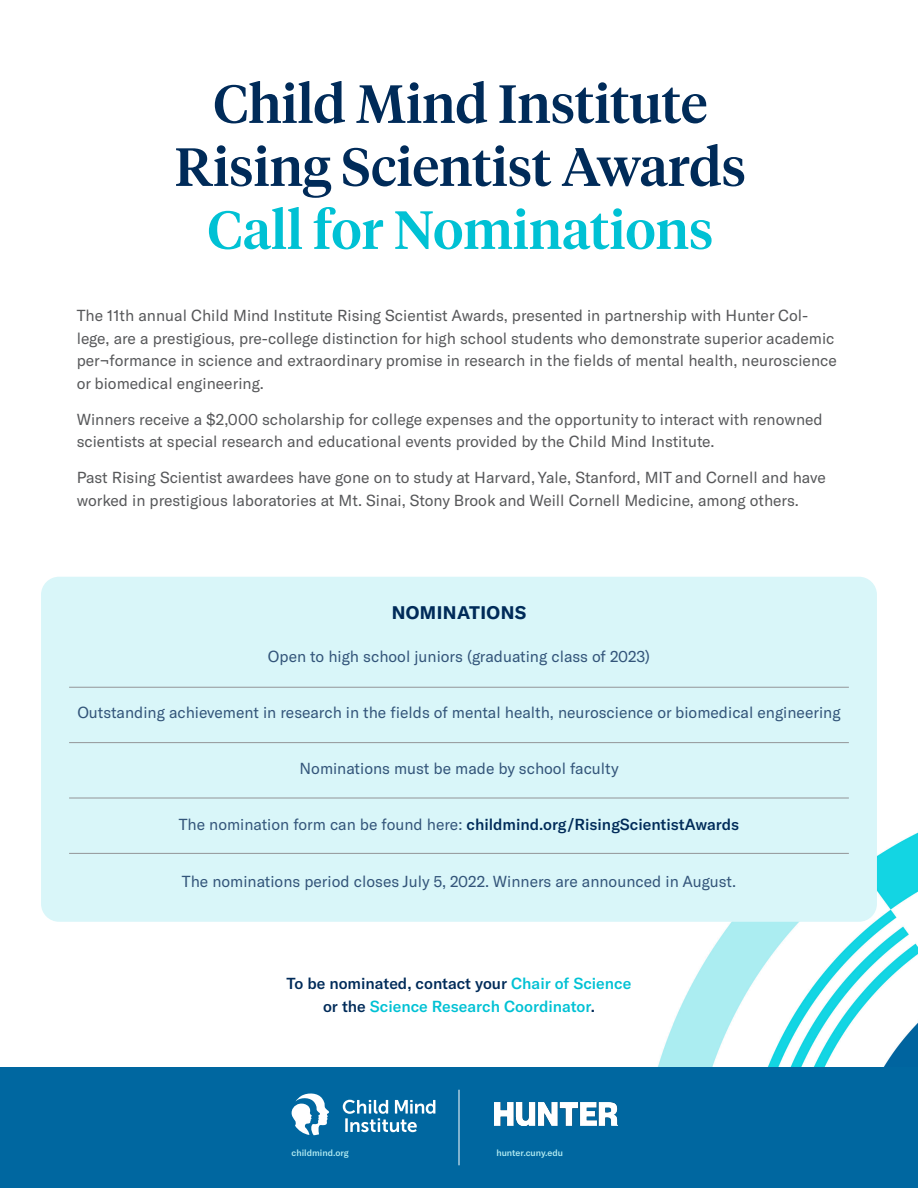
<style>
.page{position:relative;width:918px;height:1188px;background:#fff}
.page>*{position:absolute;margin:0;border:0;box-sizing:border-box;transform-origin:0 0}
.t1{font:500 53.55px/63px "Tiempos Headline";color:#002b59;text-align:center}
.t2{font:700 18px "GT America";letter-spacing:.025em;color:#002b59}
.t3{font:15.75px/22.5px "GT America";color:#57585a}
.t4{font:15.75px "GT America";color:#33557a}
.t5{font:500 15.75px/22.5px "GT America";color:#00c1d4;text-align:center}
.t6{font:500 15.75px "GT America";color:#002b59}
.t7{font:500 9px "GT America";color:#b3ecf2}
.s1{color:#00c1d4}
.s2{font-weight:400;color:#33557a}
.s3{color:#002b59}
</style>
<div class="page">
<img style="left:658px;top:832px;width:260px;height:235px">
<div style="left:0;top:1067px;width:918px;height:121px;background:#0067a0"></div>
<svg style="left:343px;top:1100px;width:92px;height:32px"></svg>
<svg style="left:292px;top:1094px;width:37px;height:41px"></svg>
<img style="left:495px;top:1103px;width:122px;height:23px">
<hr style="left:459px;top:1090px;width:1px;height:75px;background:#fff">
<div style="left:41px;top:577px;width:836px;height:345px;background:#d9f6f9;border-radius:18px"></div>
<hr style="left:69px;top:687px;width:780px;height:1px;background:#939598">
<hr style="left:69px;top:742px;width:780px;height:1px;background:#939598">
<hr style="left:69px;top:798px;width:780px;height:1px;background:#939598">
<hr style="left:69px;top:853px;width:780px;height:1px;background:#939598">
<p class="t1" style="left:213px;top:70px;width:496px">Child Mind Institute</p>
<p class="t1" style="left:175px;top:133px;width:573px">Rising Scientist Awards<br><span class="s1">Call for Nominations</span></p>
<p class="t3" style="left:77px;top:304px;width:762px">The 11th annual Child Mind Institute Rising Scientist Awards, presented in partnership with Hunter Col&shy;lege, are a prestigious, pre-college distinction for high school students who demonstrate superior academic per¬formance in science and extraordinary promise in research in the fields of mental health, neuroscience or biomedical engineering.</p>
<p class="t3" style="left:77px;top:408px;width:748px">Winners receive a $2,000 scholarship for college expenses and the opportunity to interact with renowned scientists at special research and educational events provided by the Child Mind Institute.</p>
<p class="t3" style="left:77px;top:466px;width:751px">Past Rising Scientist awardees have gone on to study at Harvard, Yale, Stanford, MIT and Cornell and have worked in prestigious laboratories at Mt. Sinai, Stony Brook and Weill Cornell Medicine, among others.</p>
<p class="t2" style="left:392px;top:601px;width:136px">NOMINATIONS</p>
<p class="t4" style="left:268px;top:647px;width:384px">Open to high school juniors (graduating class of 2023)</p>
<p class="t4" style="left:77px;top:703px;width:765px">Outstanding achievement in research in the fields of mental health, neuroscience or biomedical engineering</p>
<p class="t4" style="left:300px;top:759px;width:321px">Nominations must be made by school faculty</p>
<p class="t6" style="left:179px;top:815px;width:562px"><span class="s2">The nomination form can be found here:</span> childmind.org/RisingScientistAwards</p>
<p class="t4" style="left:182px;top:872px;width:556px">The nominations period closes July 5, 2022. Winners are announced in August.</p>
<p class="t5" style="left:287px;top:973px;width:346px"><span class="s3">To be nominated, contact your</span> Chair of Science <span class="s3">or the</span> Science Research Coordinator<span class="s3">.</span></p>
<p class="t7" style="left:292px;top:1147px;width:59px">childmind.org</p>
<p class="t7" style="left:496px;top:1147px;width:68px">hunter.cuny.edu</p>
</div>
